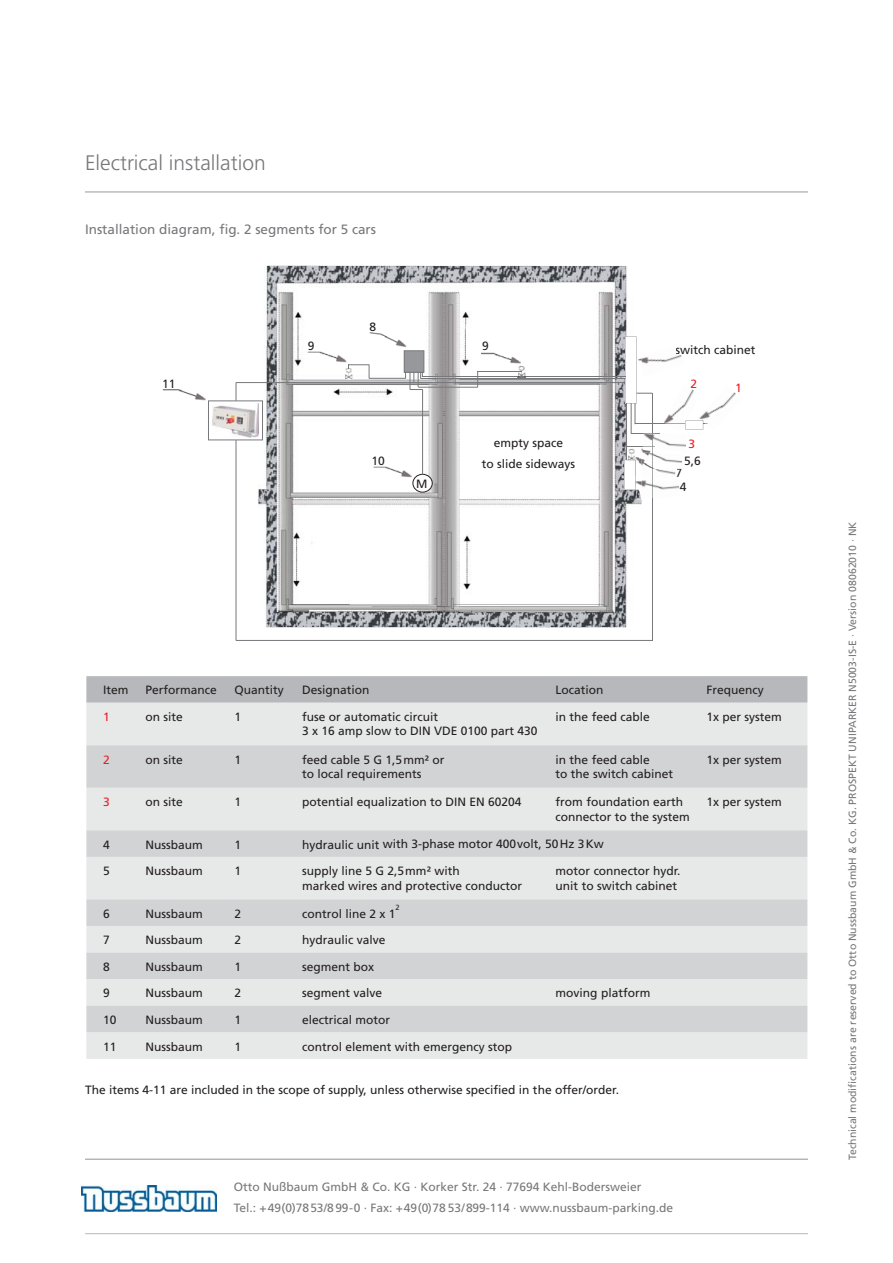
<style>
.page{position:relative;width:893px;height:1263px;background:#fff}
.page>*{position:absolute;margin:0;border:0;box-sizing:border-box;transform-origin:0 0}
.t1{font:300 21px "Frutiger LT";color:#77787b}
.t2{font:13.5px "Frutiger LT";color:#77787b}
.t3{font:12px/14.4px "Frutiger LT";color:#231f20}
.t4{font:12px/21.3px "Frutiger LT";color:#77787b}
.t5{font:12px "Frutiger LT";color:#ed1c24}
.t6{font:10.5px "Frutiger LT";color:#77787b}
.t7{font:7.5px "Frutiger LT";color:#231f20}
</style>
<div class="page">
<hr style="left:85px;top:192px;width:723px;height:1px;background:#96989b">
<hr style="left:85px;top:1233px;width:723px;height:1px;background:#b6b8bb">
<img style="left:81px;top:1185px;width:136px;height:27px">
<hr style="left:85px;top:1159px;width:723px;height:1px;background:#b6b8bb">
<svg style="left:86px;top:676px;width:721px;height:27px;background:#b7b9bc"></svg>
<div style="left:86px;top:703px;width:721px;height:356px;background:#e7e8e8"></div>
<svg style="left:86px;top:745px;width:721px;height:287px;background:#dcddde"></svg>
<img style="left:252px;top:266px;width:389px;height:361px">
<div style="left:413px;top:474px;width:19px;height:18px;background:#fff;border-radius:50%"></div>
<div style="left:412px;top:474px;width:21px;height:19px;border:1px solid #231f20;border-radius:50%"></div>
<div style="left:208px;top:401px;width:54px;height:39px;background:#fff"></div>
<div style="left:208px;top:401px;width:55px;height:39px;border:1px solid #77787b"></div>
<img style="left:212px;top:403px;width:47px;height:35px">
<svg style="left:236px;top:383px;width:1px;height:18px"></svg>
<hr style="left:236px;top:382px;width:388px;height:1px;background:#77787b">
<hr style="left:236px;top:440px;width:1px;height:201px;background:#77787b">
<hr style="left:236px;top:640px;width:416px;height:1px;background:#77787b">
<hr style="left:652px;top:393px;width:1px;height:247px;background:#77787b">
<svg style="left:625px;top:337px;width:27px;height:87px"></svg>
<hr style="left:631px;top:403px;width:1px;height:31px;background:#77787b">
<hr style="left:627px;top:403px;width:1px;height:57px;background:#77787b">
<hr style="left:635px;top:424px;width:72px;height:1px;background:#77787b">
<div style="left:404px;top:351px;width:20px;height:21px;background:#96989b"></div>
<div style="left:404px;top:350px;width:20px;height:23px;border:1px solid #77787b"></div>
<hr style="left:369px;top:378px;width:36px;height:1px;background:#77787b">
<hr style="left:422px;top:389px;width:1px;height:86px;background:#77787b">
<hr style="left:420px;top:378px;width:205px;height:1px;background:#77787b">
<hr style="left:422px;top:377px;width:203px;height:1px;background:#77787b">
<svg style="left:405px;top:372px;width:18px;height:18px"></svg>
<hr style="left:418px;top:387px;width:60px;height:1px;background:#77787b">
<svg style="left:477px;top:372px;width:1px;height:15px"></svg>
<hr style="left:477px;top:371px;width:44px;height:1px;background:#77787b">
<svg style="left:345px;top:365px;width:25px;height:14px"></svg>
<svg style="left:518px;top:366px;width:8px;height:11px"></svg>
<img style="left:163px;top:389px;width:43px;height:12px">
<img style="left:308px;top:343px;width:38px;height:20px">
<img style="left:368px;top:324px;width:41px;height:24px">
<img style="left:373px;top:458px;width:39px;height:20px">
<img style="left:482px;top:344px;width:38px;height:20px">
<img style="left:641px;top:346px;width:41px;height:32px">
<svg style="left:676px;top:346px;width:5px;height:8px"></svg>
<img style="left:637px;top:357px;width:4px;height:15px">
<img style="left:701px;top:392px;width:35px;height:32px">
<img style="left:663px;top:389px;width:38px;height:36px">
<svg style="left:665px;top:420px;width:42px;height:10px"></svg>
<img style="left:659px;top:433px;width:27px;height:14px">
<img style="left:659px;top:456px;width:23px;height:7px">
<img style="left:659px;top:471px;width:17px;height:4px">
<img style="left:659px;top:457px;width:18px;height:14px">
<img style="left:652px;top:485px;width:27px;height:14px">
<svg style="left:624px;top:433px;width:35px;height:65px"></svg>
<h1 class="t1" style="left:85px;top:154px;width:182px">Electrical installation</h1>
<p class="t2" style="left:85px;top:224px;width:293px">Installation diagram, fig. 2 segments for 5 cars</p>
<p class="t3" style="left:162px;top:378px;width:15px">11</p>
<p class="t3" style="left:308px;top:339px;width:8px">9</p>
<p class="t3" style="left:369px;top:320px;width:8px">8</p>
<p class="t3" style="left:371px;top:454px;width:15px">10</p>
<p class="t3" style="left:416px;top:478px;width:13px">M</p>
<p class="t3" style="left:482px;top:339px;width:8px">9</p>
<p class="t3" style="left:482px;top:433px;width:95px;line-height:21.3px;text-align:center">empty space<br>to slide sideways</p>
<p class="t3" style="left:675px;top:344px;width:82px">switch cabinet</p>
<p class="t5" style="left:690px;top:379px;width:8px">2</p>
<p class="t5" style="left:735px;top:383px;width:8px">1</p>
<p class="t5" style="left:688px;top:438px;width:8px">3</p>
<p class="t3" style="left:684px;top:454px;width:18px">5,6</p>
<p class="t3" style="left:675px;top:467px;width:8px">7</p>
<p class="t3" style="left:680px;top:481px;width:8px">4</p>
<p class="t3" style="left:103px;top:684px;width:27px">Item</p>
<p class="t3" style="left:145px;top:684px;width:73px">Performance</p>
<p class="t3" style="left:235px;top:684px;width:51px">Quantity</p>
<p class="t3" style="left:302px;top:684px;width:69px">Designation</p>
<p class="t3" style="left:556px;top:684px;width:49px">Location</p>
<p class="t3" style="left:706px;top:684px;width:59px">Frequency</p>
<p class="t5" style="left:103px;top:712px;width:8px">1</p>
<p class="t3" style="left:145px;top:711px;width:39px">on site</p>
<p class="t3" style="left:235px;top:711px;width:8px">1</p>
<p class="t3" style="left:302px;top:711px;width:237px">fuse or automatic circuit<br>3 x 16 amp slow to DIN VDE 0100 part 430</p>
<p class="t3" style="left:556px;top:711px;width:96px">in the feed cable</p>
<p class="t3" style="left:706px;top:711px;width:77px">1x per system</p>
<p class="t5" style="left:103px;top:754px;width:8px">2</p>
<p class="t3" style="left:145px;top:753px;width:39px">on site</p>
<p class="t3" style="left:235px;top:753px;width:8px">1</p>
<p class="t3" style="left:302px;top:753px;width:144px">feed cable 5 G 1,5mm² or to local requirements</p>
<p class="t3" style="left:556px;top:753px;width:119px">in the feed cable<br>to the switch cabinet</p>
<p class="t3" style="left:706px;top:753px;width:77px">1x per system</p>
<p class="t5" style="left:103px;top:797px;width:8px">3</p>
<p class="t3" style="left:145px;top:796px;width:39px">on site</p>
<p class="t3" style="left:235px;top:796px;width:8px">1</p>
<p class="t3" style="left:302px;top:796px;width:221px">potential equalization to DIN EN 60204</p>
<p class="t3" style="left:556px;top:796px;width:136px">from foundation earth connector to the system</p>
<p class="t3" style="left:706px;top:796px;width:77px">1x per system</p>
<p class="t3" style="left:103px;top:838px;width:8px">4</p>
<p class="t3" style="left:145px;top:838px;width:59px">Nussbaum</p>
<p class="t3" style="left:235px;top:838px;width:8px">1</p>
<p class="t3" style="left:302px;top:838px;width:303px">hydraulic unit with 3-phase motor 400volt, 50Hz 3Kw</p>
<p class="t3" style="left:103px;top:865px;width:8px">5</p>
<p class="t3" style="left:145px;top:865px;width:59px">Nussbaum</p>
<p class="t3" style="left:235px;top:865px;width:8px">1</p>
<p class="t3" style="left:302px;top:865px;width:222px">supply line 5 G 2,5mm² with<br>marked wires and protective conductor</p>
<p class="t3" style="left:556px;top:865px;width:126px">motor connector hydr. unit to switch cabinet</p>
<p class="t3" style="left:103px;top:907px;width:8px">6</p>
<p class="t3" style="left:145px;top:907px;width:59px">Nussbaum</p>
<p class="t3" style="left:235px;top:907px;width:8px">2</p>
<p class="t3" style="left:302px;top:907px;width:95px">control line 2 x 1</p>
<p class="t3" style="left:103px;top:934px;width:8px">7</p>
<p class="t3" style="left:145px;top:934px;width:59px">Nussbaum</p>
<p class="t3" style="left:235px;top:934px;width:8px">2</p>
<p class="t3" style="left:302px;top:934px;width:85px">hydraulic valve</p>
<p class="t3" style="left:103px;top:960px;width:8px">8</p>
<p class="t3" style="left:145px;top:960px;width:59px">Nussbaum</p>
<p class="t3" style="left:235px;top:960px;width:8px">1</p>
<p class="t3" style="left:302px;top:960px;width:74px">segment box</p>
<p class="t3" style="left:103px;top:987px;width:8px">9</p>
<p class="t3" style="left:145px;top:987px;width:59px">Nussbaum</p>
<p class="t3" style="left:235px;top:987px;width:8px">2</p>
<p class="t3" style="left:302px;top:987px;width:82px">segment valve</p>
<p class="t3" style="left:556px;top:987px;width:96px">moving platform</p>
<p class="t3" style="left:103px;top:1014px;width:15px">10</p>
<p class="t3" style="left:145px;top:1014px;width:59px">Nussbaum</p>
<p class="t3" style="left:235px;top:1014px;width:8px">1</p>
<p class="t3" style="left:302px;top:1014px;width:90px">electrical motor</p>
<p class="t3" style="left:103px;top:1040px;width:15px">11</p>
<p class="t3" style="left:145px;top:1040px;width:59px">Nussbaum</p>
<p class="t3" style="left:235px;top:1040px;width:8px">1</p>
<p class="t3" style="left:302px;top:1040px;width:212px">control element with emergency stop</p>
<p class="t3" style="left:85px;top:1083px;width:535px">The items 4-11 are included in the scope of supply, unless otherwise specified in the offer/order.</p>
<p class="t7" style="left:395px;top:904px;width:6px">2</p>
<p class="t4" style="left:234px;top:1177px;width:441px">Otto Nußbaum GmbH &amp; Co. KG · Korker Str. 24 · 77694 Kehl-Bodersweier<br>Tel.: +49(0)7853/899-0 · Fax: +49(0)78 53/899-114 · www.nussbaum-parking.de</p>
<p class="t6" style="left:848px;top:1160px;width:640px;rotate:-90deg">Technical modifications are reserved to Otto Nussbaum GmbH &amp; Co. KG. PROSPEKT UNIPARKER N5003-IS-E · Version 08062010 · NK</p>
</div>
